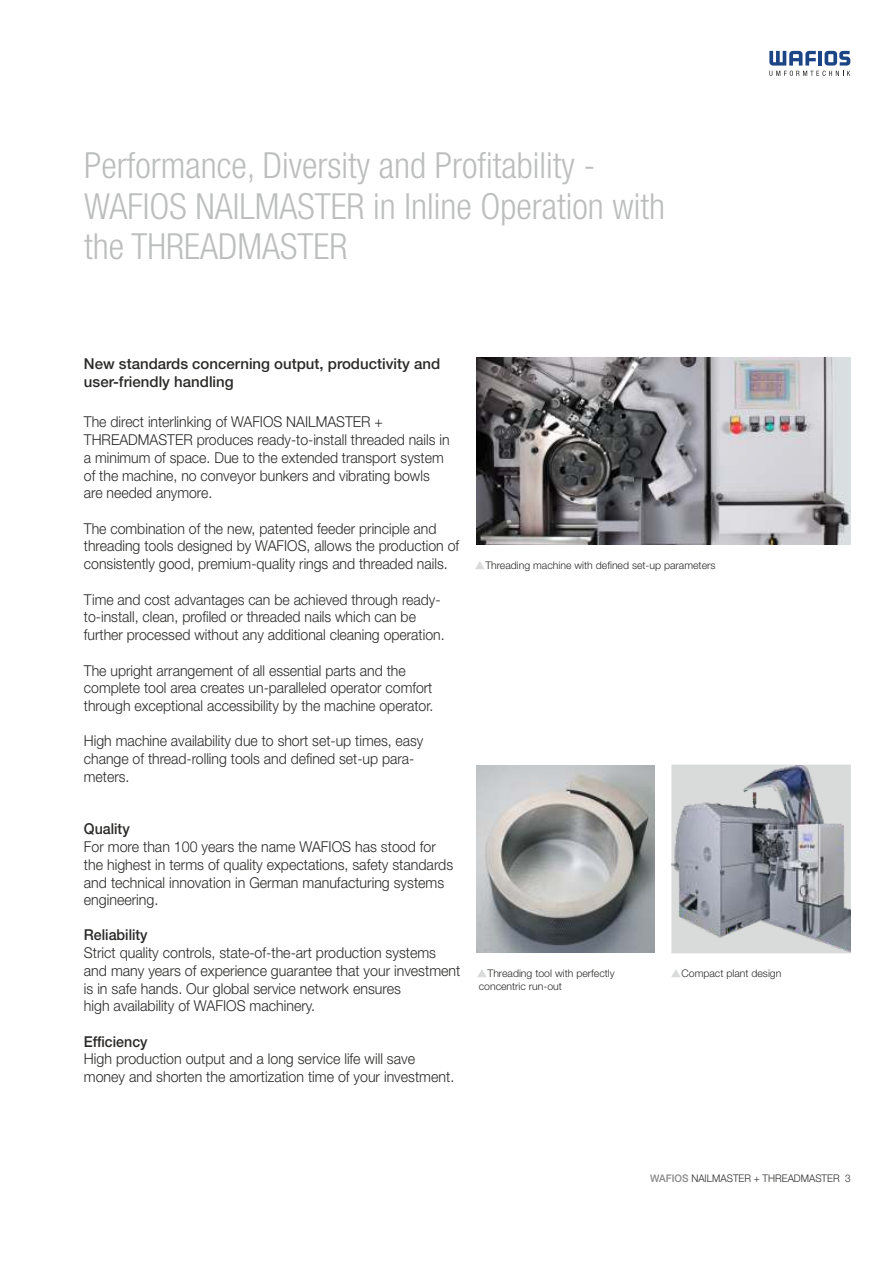
<style>
.page{position:relative;width:893px;height:1263px;background:#fff}
.page>*{position:absolute;margin:0;border:0;box-sizing:border-box;transform-origin:0 0}
.t1{font:300 condensed 36px/40.7px "Helvetica Neue LT Pro";color:#bcbdbd}
.t2{font:300 15px/17.7px "Helvetica Neue LT";color:#2b2a29;scale:.94 1}
.t3{font:300 15px/17.7px "Helvetica Neue LT";color:#2b2a29;scale:.95 1}
.t4{font:500 15px/17.5px "Helvetica Neue LT";color:#2b2a29}
.t5{font:500 15px "Helvetica Neue LT";color:#2b2a29;scale:.95 1}
.t6{font:300 10.5px/12.5px "Helvetica Neue LT";color:#2b2a29}
.t7{font:300 10.5px "Helvetica Neue LT";color:#2b2a29;scale:.95 1}
.s1{font-weight:500;color:#898989}
</style>
<div class="page">
<img style="left:476px;top:358px;width:374px;height:186px">
<img style="left:476px;top:765px;width:179px;height:188px">
<svg style="left:478px;top:970px;width:8px;height:7px"></svg>
<svg style="left:672px;top:969px;width:8px;height:8px"></svg>
<svg style="left:475px;top:561px;width:9px;height:8px"></svg>
<img style="left:672px;top:765px;width:178px;height:188px">
<svg style="left:769px;top:51px;width:81px;height:25px"></svg>
<h1 class="t1" style="left:84px;top:150px;width:582px">Performance, Diversity and Profitability -<br>WAFIOS NAILMASTER in Inline Operation with the THREADMASTER</h1>
<p class="t4" style="left:84px;top:356px;width:358px">New standards concerning output, productivity and user-friendly handling</p>
<p class="t2" style="left:84px;top:414px;width:390px">The direct interlinking of WAFIOS NAILMASTER + THREADMASTER produces ready-to-install threaded nails in a minimum of space. Due to the extended transport system of the machine, no conveyor bunkers and vibrating bowls are needed anymore.</p>
<p class="t2" style="left:84px;top:521px;width:401px">The combination of the new, patented feeder principle and threading tools designed by WAFIOS, allows the production of consistently good, premium-quality rings and threaded nails.</p>
<p class="t2" style="left:84px;top:591px;width:385px">Time and cost advantages can be achieved through ready&shy;to-install, clean, profiled or threaded nails which can be further processed without any additional cleaning operation.</p>
<p class="t2" style="left:84px;top:662px;width:373px">The upright arrangement of all essential parts and the complete tool area creates un-paralleled operator comfort through exceptional accessibility by the machine operator.</p>
<p class="t2" style="left:84px;top:733px;width:363px">High machine availability due to short set-up times, easy change of thread-rolling tools and defined set-up para&shy;meters.</p>
<p class="t5" style="left:84px;top:822px;width:50px">Quality</p>
<p class="t3" style="left:84px;top:839px;width:390px">For more than 100 years the name WAFIOS has stood for the highest in terms of quality expectations, safety standards and technical innovation in German manufacturing systems engineering.</p>
<p class="t5" style="left:84px;top:929px;width:69px">Reliability</p>
<p class="t3" style="left:84px;top:945px;width:398px">Strict quality controls, state-of-the-art production systems and many years of experience guarantee that your investment is in safe hands. Our global service network ensures<br>high availability of WAFIOS machinery.</p>
<p class="t5" style="left:84px;top:1035px;width:69px">Efficiency</p>
<p class="t3" style="left:84px;top:1051px;width:391px">High production output and a long service life will save money and shorten the amortization time of your investment.</p>
<p class="t6" style="left:485px;top:560px;width:232px">Threading machine with defined set-up parameters</p>
<p class="t6" style="left:479px;top:968px;width:137px;text-indent:9px">Threading tool with perfectly concentric run-out</p>
<p class="t6" style="left:681px;top:968px;width:101px">Compact plant design</p>
<p class="t7" style="left:650px;top:1174px;width:213px"><span class="s1">WAFIOS</span> NAILMASTER + THREADMASTER 3</p>
</div>
